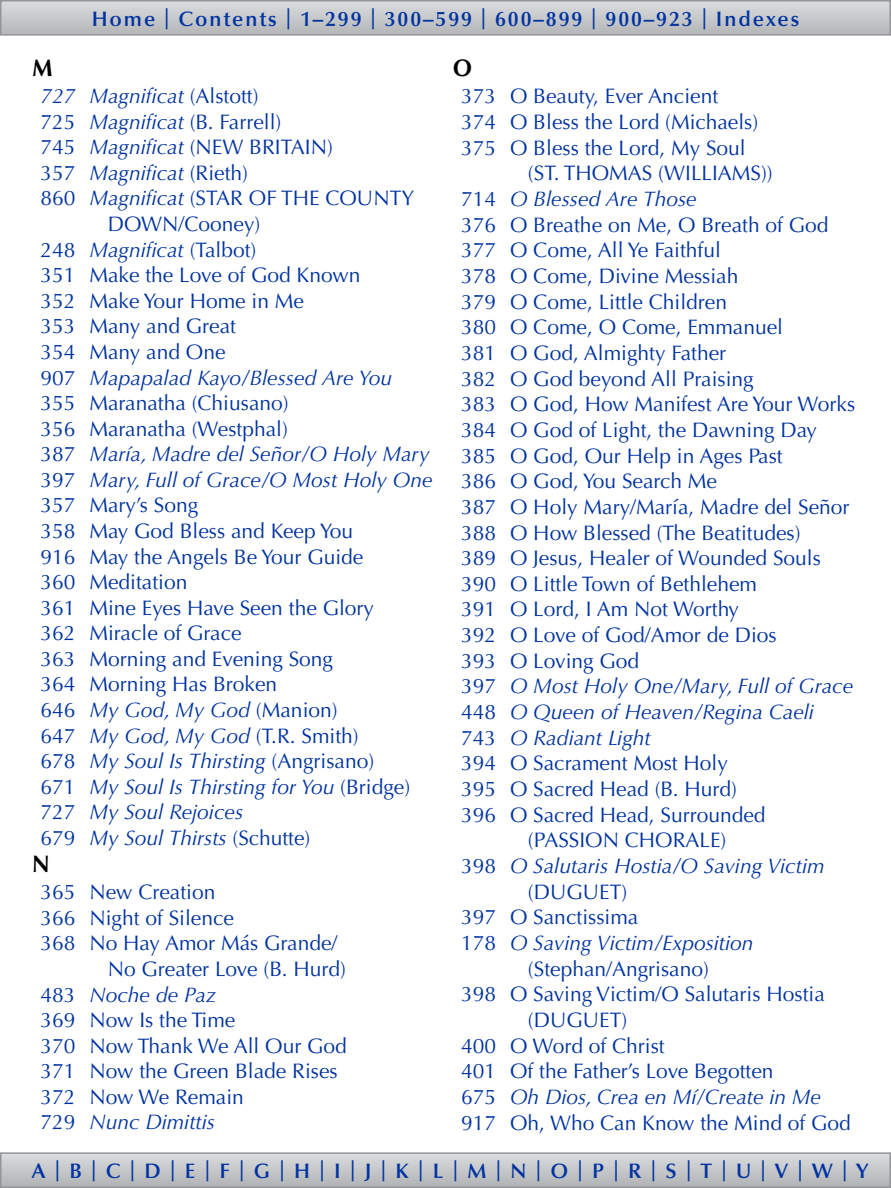
<style>
.page{position:relative;width:891px;height:1188px;background:#fff}
.page>*{position:absolute;margin:0;border:0;box-sizing:border-box;transform-origin:0 0}
.t1{font:700 24px "Optima LT Std";color:#000;scale:.94 1}
.t2{font:21px "Optima LT Std";color:#0033a1}
.t3{font:italic 21px "Optima LT Std";color:#0033a1}
.t4{font:600 21px "Optima LT Std";letter-spacing:.09em;color:#0033a1}
.s1{font-style:normal}
.s2{font-style:italic}
</style>
<div class="page">
<svg style="left:3px;top:3px;width:885px;height:30px;background:#c6c8ca"></svg>
<div style="left:0;top:0;width:891px;height:36px;border:2px solid #939598"></div>
<svg style="left:3px;top:1155px;width:885px;height:30px;background:#c5c7c9"></svg>
<div style="left:0;top:1152px;width:891px;height:36px;border:2px solid #939598"></div>
<p class="t4" style="left:92px;top:6px;width:709px">Home | Contents | 1–299 | 300–599 | 600–899 | 900–923 | Indexes</p>
<p class="t1" style="left:33px;top:54px;width:23px">M</p>
<p class="t3" style="left:41px;top:84px;width:220px">727 Magnificat <span class="s1">(Alstott)</span></p>
<p class="t2" style="left:40px;top:109px;width:242px">725 <span class="s2">Magnificat</span> (B. Farrell)</p>
<p class="t2" style="left:40px;top:135px;width:294px">745 <span class="s2">Magnificat</span> (NEW BRITAIN)</p>
<p class="t2" style="left:40px;top:161px;width:209px">357 <span class="s2">Magnificat</span> (Rieth)</p>
<p class="t2" style="left:41px;top:186px;width:375px">860 <span class="s2">Magnificat</span> (STAR OF THE COUNTY</p>
<p class="t2" style="left:108px;top:212px;width:154px">DOWN/Cooney)</p>
<p class="t2" style="left:40px;top:237px;width:218px">248 <span class="s2">Magnificat</span> (Talbot)</p>
<p class="t2" style="left:40px;top:263px;width:322px">351 Make the Love of God Known</p>
<p class="t2" style="left:40px;top:289px;width:265px">352 Make Your Home in Me</p>
<p class="t2" style="left:40px;top:314px;width:197px">353 Many and Great</p>
<p class="t2" style="left:40px;top:340px;width:187px">354 Many and One</p>
<p class="t3" style="left:40px;top:365px;width:353px"><span class="s1">907</span> Mapapalad Kayo/Blessed Are You</p>
<p class="t2" style="left:40px;top:391px;width:250px">355 Maranatha (Chiusano)</p>
<p class="t2" style="left:40px;top:416px;width:249px">356 Maranatha (Westphal)</p>
<p class="t3" style="left:40px;top:442px;width:391px"><span class="s1">387</span> María, Madre del Señor/O Holy Mary</p>
<p class="t3" style="left:40px;top:467px;width:394px"><span class="s1">397</span> Mary, Full of Grace/O Most Holy One</p>
<p class="t2" style="left:40px;top:493px;width:159px">357 Mary’s Song</p>
<p class="t2" style="left:40px;top:519px;width:314px">358 May God Bless and Keep You</p>
<p class="t2" style="left:40px;top:544px;width:324px">916 May the Angels Be Your Guide</p>
<p class="t2" style="left:40px;top:570px;width:148px">360 Meditation</p>
<p class="t2" style="left:40px;top:595px;width:335px">361 Mine Eyes Have Seen the Glory</p>
<p class="t2" style="left:40px;top:621px;width:203px">362 Miracle of Grace</p>
<p class="t2" style="left:40px;top:647px;width:294px">363 Morning and Evening Song</p>
<p class="t2" style="left:40px;top:672px;width:238px">364 Morning Has Broken</p>
<p class="t2" style="left:40px;top:698px;width:299px">646 <span class="s2">My God, My God</span> (Manion)</p>
<p class="t2" style="left:40px;top:723px;width:320px">647 <span class="s2">My God, My God</span> (T.R. Smith)</p>
<p class="t3" style="left:40px;top:749px;width:335px"><span class="s1">678</span> My Soul Is Thirsting <span class="s1">(Angrisano)</span></p>
<p class="t3" style="left:40px;top:774px;width:371px"><span class="s1">671</span> My Soul Is Thirsting for You <span class="s1">(Bridge)</span></p>
<p class="t3" style="left:40px;top:800px;width:204px"><span class="s1">727</span> My Soul Rejoices</p>
<p class="t3" style="left:40px;top:826px;width:271px"><span class="s1">679</span> My Soul Thirsts <span class="s1">(Schutte)</span></p>
<p class="t1" style="left:32px;top:850px;width:20px">N</p>
<p class="t2" style="left:40px;top:880px;width:176px">365 New Creation</p>
<p class="t2" style="left:40px;top:905px;width:195px">366 Night of Silence</p>
<p class="t2" style="left:40px;top:931px;width:298px">368 No Hay Amor Más Grande/</p>
<p class="t2" style="left:108px;top:957px;width:240px">No Greater Love (B. Hurd)</p>
<p class="t3" style="left:40px;top:982px;width:177px"><span class="s1">483</span> Noche de Paz</p>
<p class="t2" style="left:40px;top:1008px;width:196px">369 Now Is the Time</p>
<p class="t2" style="left:40px;top:1033px;width:308px">370 Now Thank We All Our God</p>
<p class="t2" style="left:40px;top:1059px;width:299px">371 Now the Green Blade Rises</p>
<p class="t2" style="left:40px;top:1085px;width:205px">372 Now We Remain</p>
<p class="t3" style="left:40px;top:1110px;width:176px"><span class="s1">729</span> Nunc Dimittis</p>
<p class="t1" style="left:453px;top:54px;width:21px">O</p>
<p class="t2" style="left:461px;top:84px;width:259px">373 O Beauty, Ever Ancient</p>
<p class="t2" style="left:461px;top:110px;width:299px">374 O Bless the Lord (Michaels)</p>
<p class="t2" style="left:461px;top:135px;width:286px">375 O Bless the Lord, My Soul</p>
<p class="t2" style="left:528px;top:161px;width:246px">(ST. THOMAS (WILLIAMS))</p>
<p class="t3" style="left:461px;top:187px;width:237px"><span class="s1">714</span> O Blessed Are Those</p>
<p class="t2" style="left:461px;top:212px;width:369px">376 O Breathe on Me, O Breath of God</p>
<p class="t2" style="left:461px;top:238px;width:261px">377 O Come, All Ye Faithful</p>
<p class="t2" style="left:461px;top:264px;width:279px">378 O Come, Divine Messiah</p>
<p class="t2" style="left:461px;top:289px;width:267px">379 O Come, Little Children</p>
<p class="t2" style="left:461px;top:315px;width:323px">380 O Come, O Come, Emmanuel</p>
<p class="t2" style="left:461px;top:341px;width:267px">381 O God, Almighty Father</p>
<p class="t2" style="left:461px;top:366px;width:294px">382 O God beyond All Praising</p>
<p class="t2" style="left:461px;top:392px;width:396px">383 O God, How Manifest Are Your Works</p>
<p class="t2" style="left:461px;top:418px;width:358px">384 O God of Light, the Dawning Day</p>
<p class="t2" style="left:461px;top:443px;width:323px">385 O God, Our Help in Ages Past</p>
<p class="t2" style="left:461px;top:469px;width:258px">386 O God, You Search Me</p>
<p class="t2" style="left:461px;top:495px;width:390px">387 O Holy Mary/María, Madre del Señor</p>
<p class="t2" style="left:461px;top:520px;width:341px">388 O How Blessed (The Beatitudes)</p>
<p class="t2" style="left:461px;top:546px;width:361px">389 O Jesus, Healer of Wounded Souls</p>
<p class="t2" style="left:461px;top:572px;width:297px">390 O Little Town of Bethlehem</p>
<p class="t2" style="left:461px;top:597px;width:280px">391 O Lord, I Am Not Worthy</p>
<p class="t2" style="left:461px;top:623px;width:317px">392 O Love of God/Amor de Dios</p>
<p class="t2" style="left:461px;top:649px;width:180px">393 O Loving God</p>
<p class="t3" style="left:461px;top:674px;width:394px"><span class="s1">397</span> O Most Holy One/Mary, Full of Grace</p>
<p class="t3" style="left:461px;top:700px;width:354px"><span class="s1">448</span> O Queen of Heaven/Regina Caeli</p>
<p class="t3" style="left:461px;top:725px;width:191px"><span class="s1">743</span> O Radiant Light</p>
<p class="t2" style="left:461px;top:751px;width:268px">394 O Sacrament Most Holy</p>
<p class="t2" style="left:461px;top:777px;width:277px">395 O Sacred Head (B. Hurd)</p>
<p class="t2" style="left:461px;top:802px;width:306px">396 O Sacred Head, Surrounded</p>
<p class="t2" style="left:528px;top:828px;width:200px">(PASSION CHORALE)</p>
<p class="t3" style="left:461px;top:854px;width:365px"><span class="s1">398</span> O Salutaris Hostia/O Saving Victim</p>
<p class="t2" style="left:528px;top:879px;width:101px">(DUGUET)</p>
<p class="t2" style="left:461px;top:905px;width:179px">397 O Sanctissima</p>
<p class="t3" style="left:461px;top:931px;width:294px"><span class="s1">178</span> O Saving Victim/Exposition</p>
<p class="t2" style="left:528px;top:956px;width:182px">(Stephan/Angrisano)</p>
<p class="t2" style="left:461px;top:982px;width:365px">398 O Saving Victim/O Salutaris Hostia</p>
<p class="t2" style="left:528px;top:1008px;width:101px">(DUGUET)</p>
<p class="t2" style="left:461px;top:1033px;width:205px">400 O Word of Christ</p>
<p class="t2" style="left:461px;top:1059px;width:314px">401 Of the Father’s Love Begotten</p>
<p class="t3" style="left:461px;top:1085px;width:362px"><span class="s1">675</span> Oh Dios, Crea en Mí/Create in Me</p>
<p class="t2" style="left:461px;top:1110px;width:391px">917 Oh, Who Can Know the Mind of God</p>
<p class="t4" style="left:32px;top:1159px;width:838px">A|B|C|D|E|F|G|H|I|J|K|L|M|N|O|P|R|S|T|U|V|W|Y</p>
</div>
